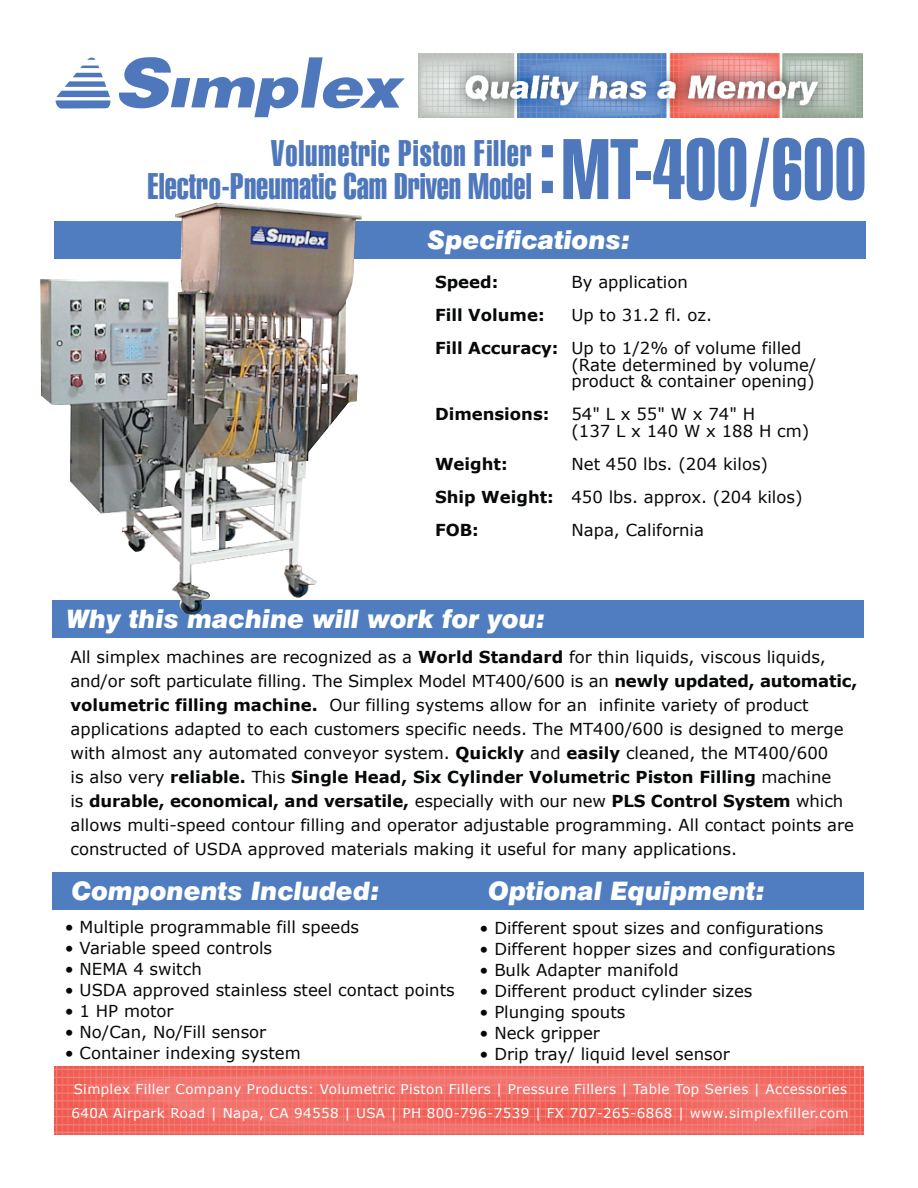
<style>
.page{position:relative;width:918px;height:1188px;background:#fff}
.page>*{position:absolute;margin:0;border:0;box-sizing:border-box;transform-origin:0 0}
.t1{font:83.25px "Swiss 911 BT Extra Compressed";color:#4e77bc}
.t2{font:36px/33px "Swiss 911 BT Extra Compressed";color:#4e77bc;text-align:right}
.t3{font:italic 900 25.5px "Swiss 721 BT";color:#fff}
.t4{font:16.5px/24px "Verdana";color:#070909}
.t5{font:700 16.5px/33px "Verdana";color:#070909}
.t6{font:13.5px "Verdana";letter-spacing:.025em;color:#fff}
.s1{font-weight:700}
</style>
<div class="page">
<img style="left:54px;top:1066px;width:810px;height:68px">
<img style="left:418px;top:54px;width:444px;height:64px">
<svg style="left:56px;top:57px;width:349px;height:60px"></svg>
<div style="left:54px;top:221px;width:812px;height:37px;background:#4f7dbf"></div>
<div style="left:52px;top:600px;width:812px;height:38px;background:#4f7dbf"></div>
<div style="left:52px;top:872px;width:812px;height:37px;background:#4f7dbf"></div>
<img style="left:40px;top:203px;width:322px;height:412px">
<h2 class="t2" style="left:148px;top:137px;width:386px">Volumetric Piston Filler<br>Electro-Pneumatic Cam Driven Model</h2>
<h1 class="t1" style="left:539px;top:123px;width:329px">:MT-400/600</h1>
<h3 class="t3" style="left:428px;top:224px;width:204px">Specifications:</h3>
<p class="t5" style="left:435px;top:265px;width:125px">Speed:<br>Fill Volume:<br>Fill Accuracy:</p>
<p class="t5" style="left:435px;top:397px;width:116px">Dimensions:</p>
<p class="t5" style="left:435px;top:447px;width:120px">Weight:<br>Ship Weight:<br>FOB:</p>
<p class="t4" style="left:572px;top:265px;width:231px;line-height:33px">By application<br>Up to 31.2 fl. oz.<br>Up to 1/2% of volume filled</p>
<p class="t4" style="left:572px;top:356px;width:246px;line-height:16.5px">(Rate determined by volume/ product &amp; container opening)</p>
<p class="t4" style="left:572px;top:405px;width:239px;line-height:16.5px">54"Lx55"Wx74"H<br>(137 L x 140 W x 188 H cm)</p>
<p class="t4" style="left:572px;top:447px;width:233px;line-height:33px">Net 450 lbs. (204 kilos)<br>450 lbs. approx. (204 kilos)<br>Napa, California</p>
<h3 class="t3" style="left:67px;top:603px;width:480px">Why this machine will work for you:</h3>
<p class="t4" style="left:70px;top:645px;width:788px">All simplex machines are recognized as a <span class="s1">World Standard</span> for thin liquids, viscous liquids, and/or soft particulate filling. The Simplex Model MT400/600 is an <span class="s1">newly updated, automatic, volumetric filling machine.</span> Our filling systems allow for an infinite variety of product applications adapted to each customers specific needs. The MT400/600 is designed to merge with almost any automated conveyor system. <span class="s1">Quickly</span> and <span class="s1">easily</span> cleaned, the MT400/600<br>is also very <span class="s1">reliable.</span> This <span class="s1">Single Head, Six Cylinder Volumetric Piston Filling</span> machine<br>is <span class="s1">durable, economical, and versatile,</span> especially with our new <span class="s1">PLS Control System</span> which allows multi-speed contour filling and operator adjustable programming. All contact points are constructed of USDA approved materials making it useful for many applications.</p>
<h3 class="t3" style="left:72px;top:876px;width:309px">Components Included:</h3>
<h3 class="t3" style="left:488px;top:876px;width:278px">Optional Equipment:</h3>
<p class="t4" style="left:65px;top:914px;width:296px">• Multiple programmable fill speeds</p>
<p class="t4" style="left:65px;top:935px;width:209px">• Variable speed controls</p>
<p class="t4" style="left:65px;top:956px;width:139px">• NEMA 4 switch</p>
<p class="t4" style="left:65px;top:977px;width:392px">• USDA approved stainless steel contact points</p>
<p class="t4" style="left:65px;top:998px;width:110px">• 1 HP motor</p>
<p class="t4" style="left:65px;top:1019px;width:203px">• No/Can, No/Fill sensor</p>
<p class="t4" style="left:65px;top:1040px;width:238px">• Container indexing system</p>
<p class="t4" style="left:480px;top:915px;width:345px">• Different spout sizes and configurations</p>
<p class="t4" style="left:480px;top:936px;width:357px">• Different hopper sizes and configurations</p>
<p class="t4" style="left:480px;top:957px;width:201px">• Bulk Adapter manifold</p>
<p class="t4" style="left:480px;top:978px;width:274px">• Different product cylinder sizes</p>
<p class="t4" style="left:480px;top:999px;width:147px">• Plunging spouts</p>
<p class="t4" style="left:480px;top:1020px;width:122px">• Neck gripper</p>
<p class="t4" style="left:480px;top:1041px;width:252px">• Drip tray/ liquid level sensor</p>
<p class="t6" style="left:74px;top:1081px;width:775px">Simplex Filler Company Products: Volumetric Piston Fillers | Pressure Fillers | Table Top Series | Accessories</p>
<p class="t6" style="left:72px;top:1105px;width:779px">640A Airpark Road | Napa, CA 94558 | USA | PH 800-796-7539 | FX 707-265-6868 | www.simplexfiller.com</p>
</div>
